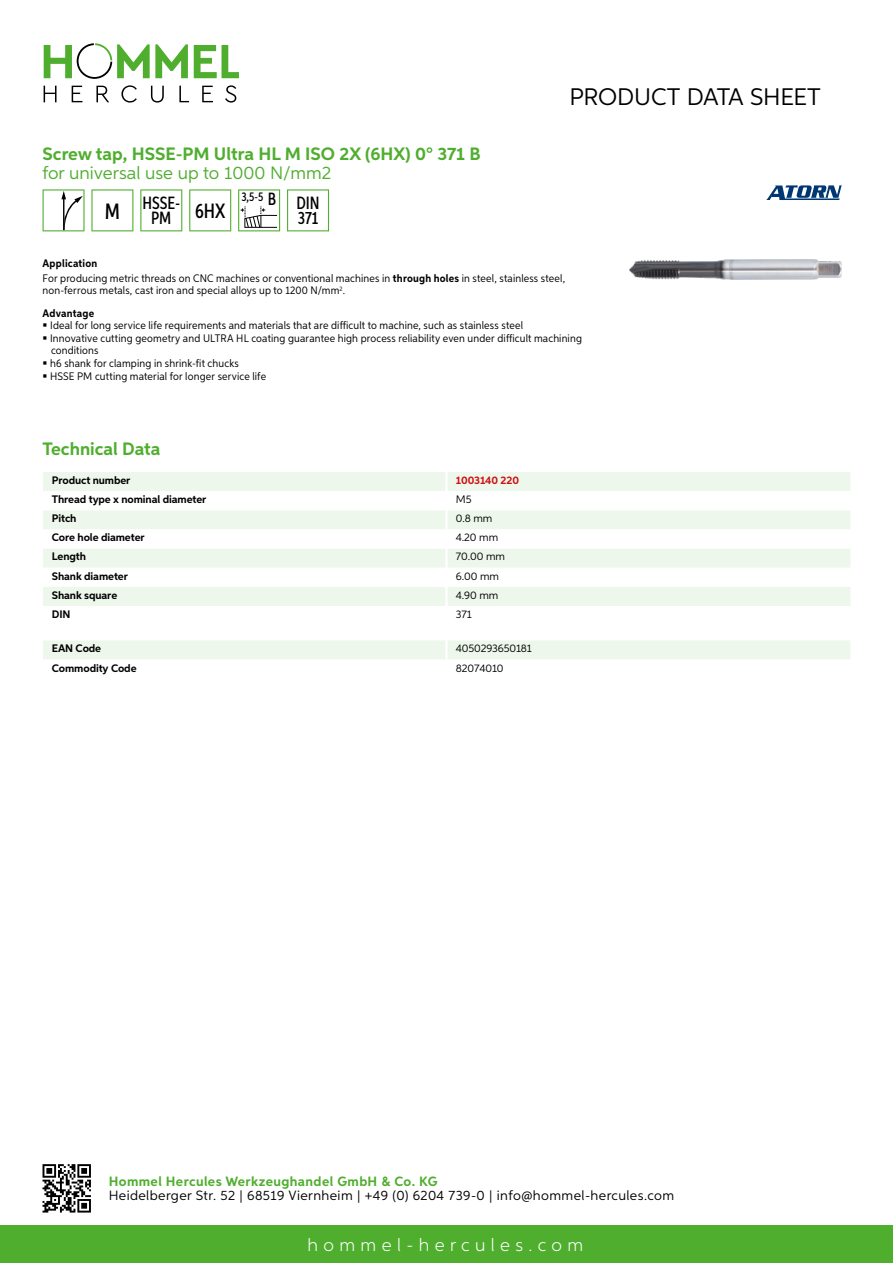
<style>
.page{position:relative;width:893px;height:1263px;background:#fff}
.page>*{position:absolute;margin:0;border:0;box-sizing:border-box;transform-origin:0 0}
.t1{font:24px "Aspira";letter-spacing:-.01em;color:#000}
.t2{font:500 20.7px "Aspira XX Nar";color:#000}
.t3{font:700 18px "Aspira";color:#50ae2f}
.t4{font:18px "Aspira";color:#50ae2f}
.t5{font:300 18px "Aspira";letter-spacing:.3em;color:#fff}
.t6{font:500 17.85px "Aspira XX Nar";color:#000}
.t7{font:13.5px "Aspira";letter-spacing:.03em;color:#000}
.t8{font:700 13.5px "Aspira";letter-spacing:.03em;color:#50ae2f}
.t9{font:500 12.6px "Aspira XX Nar";color:#000}
.t10{font:10.95px/12.6px "Aspira Nar";letter-spacing:.015em;color:#000}
.t11{font:700 10.95px "Aspira";letter-spacing:-.01em;color:#000}
.t12{font:10.95px "Aspira";letter-spacing:-.01em;color:#000}
.t13{font:700 10.95px "Aspira";letter-spacing:-.01em;color:#cd1013}
.s1{font-size:22.2px}
.s2{font-size:17.85px}
.s3{font-weight:700}
</style>
<div class="page">
<div style="left:0;top:1226px;width:893px;height:37px;background:#50ae2f"></div>
<svg style="left:43px;top:1164px;width:48px;height:48px"></svg>
<svg style="left:194px;top:45px;width:45px;height:33px"></svg>
<svg style="left:44px;top:43px;width:144px;height:36px"></svg>
<svg style="left:44px;top:86px;width:13px;height:16px"></svg>
<svg style="left:72px;top:86px;width:10px;height:16px"></svg>
<svg style="left:96px;top:86px;width:13px;height:16px"></svg>
<svg style="left:121px;top:85px;width:16px;height:18px"></svg>
<svg style="left:151px;top:86px;width:13px;height:17px"></svg>
<svg style="left:179px;top:86px;width:10px;height:16px"></svg>
<svg style="left:202px;top:86px;width:11px;height:16px"></svg>
<svg style="left:225px;top:85px;width:11px;height:18px"></svg>
<div style="left:43px;top:472px;width:807px;height:19px;background:#eef7eb"></div>
<svg style="left:43px;top:510px;width:807px;height:96px;fill:#eef7eb"></svg>
<hr style="left:445px;top:472px;width:3px;height:19px;background:#fff">
<hr style="left:445px;top:510px;width:3px;height:19px;background:#fff">
<hr style="left:445px;top:529px;width:3px;height:19px;background:#fff">
<hr style="left:445px;top:548px;width:3px;height:20px;background:#fff">
<hr style="left:445px;top:568px;width:3px;height:19px;background:#fff">
<hr style="left:445px;top:587px;width:3px;height:19px;background:#fff">
<div style="left:43px;top:640px;width:807px;height:19px;background:#eef7eb"></div>
<svg style="left:43px;top:189px;width:42px;height:42px"></svg>
<svg style="left:91px;top:189px;width:42px;height:42px"></svg>
<svg style="left:140px;top:189px;width:42px;height:42px"></svg>
<svg style="left:189px;top:189px;width:42px;height:42px"></svg>
<svg style="left:238px;top:189px;width:42px;height:42px"></svg>
<svg style="left:287px;top:189px;width:42px;height:42px"></svg>
<img style="left:629px;top:259px;width:213px;height:21px">
<svg style="left:766px;top:185px;width:76px;height:15px"></svg>
<h3 class="t3" style="left:43px;top:142px;width:440px">Screw tap, HSSE-PM Ultra HL M ISO 2X (6HX) 0° 371 B</h3>
<h3 class="t4" style="left:43px;top:162px;width:290px">for universal use up to 1000 N/mm2</h3>
<h3 class="t6" style="left:105px;top:192px;width:77px"><span class="s1">M</span> HSSE-</h3>
<h2 class="t2" style="left:151px;top:198px;width:76px"><sub>PM</sub> 6HX</h2>
<p class="t9" style="left:241px;top:189px;width:80px">3,5-5 <span class="s2">B DIN</span></p>
<h3 class="t6" style="left:298px;top:207px;width:22px">371</h3>
<h1 class="t1" style="left:569px;top:82px;width:253px">Product data sh eet</h1>
<p class="t10" style="left:43px;top:256px;width:524px;line-height:15.1px"><span class="s3">Application<br></span>For producing metric threads on CNC machines or conventional machines in <span class="s3">through holes</span> in steel, stainless steel,</p>
<p class="t10" style="left:43px;top:279px;width:304px;line-height:22.2px">non-ferrous metals, cast iron and special alloys up to 1200 N/mm<sup>2</sup>.<br><span class="s3">Advantage</span></p>
<p class="t10" style="left:50px;top:319px;width:533px">Ideal for long service life requirements and materials that are difficult to machine, such as stainless steel<br>Innovative cutting geometry and ULTRA HL coating guarantee high process reliability even under difficult machining conditions<br>h6 shank for clamping in shrink-fit chucks<br>HSSE PM cutting material for longer service life</p>
<h3 class="t3" style="left:43px;top:438px;width:120px">Technical Data</h3>
<p class="t11" style="left:52px;top:473px;width:80px">Product number</p>
<p class="t13" style="left:456px;top:473px;width:65px">1003140 220</p>
<p class="t11" style="left:52px;top:493px;width:156px">Thread type x nominal diameter</p>
<p class="t12" style="left:456px;top:493px;width:17px">M5</p>
<p class="t11" style="left:52px;top:512px;width:26px">Pitch</p>
<p class="t12" style="left:456px;top:512px;width:38px">0.8 mm</p>
<p class="t11" style="left:52px;top:531px;width:94px">Core hole diameter</p>
<p class="t12" style="left:456px;top:531px;width:44px">4.20 mm</p>
<p class="t11" style="left:52px;top:550px;width:36px">Length</p>
<p class="t12" style="left:456px;top:550px;width:51px">70.00 mm</p>
<p class="t11" style="left:52px;top:569px;width:78px">Shank diameter</p>
<p class="t12" style="left:456px;top:569px;width:45px">6.00 mm</p>
<p class="t11" style="left:52px;top:588px;width:67px">Shank square</p>
<p class="t12" style="left:456px;top:588px;width:44px">4.90 mm</p>
<p class="t11" style="left:52px;top:607px;width:20px">DIN</p>
<p class="t12" style="left:456px;top:607px;width:17px">371</p>
<p class="t11" style="left:52px;top:642px;width:51px">EAN Code</p>
<p class="t12" style="left:456px;top:642px;width:78px">4050293650181</p>
<p class="t11" style="left:52px;top:661px;width:86px">Commodity Code</p>
<p class="t12" style="left:456px;top:661px;width:49px">82074010</p>
<p class="t8" style="left:109px;top:1172px;width:330px">Hommel Hercules Werkzeughandel GmbH &amp; Co. KG</p>
<p class="t7" style="left:109px;top:1187px;width:567px">Heidelberger Str. 52 | 68519 Viernheim | +49 (0) 6204 739-0 | info@hommel-hercules.com</p>
<h3 class="t5" style="left:307px;top:1234px;width:277px">hommel-hercules.com</h3>
</div>
